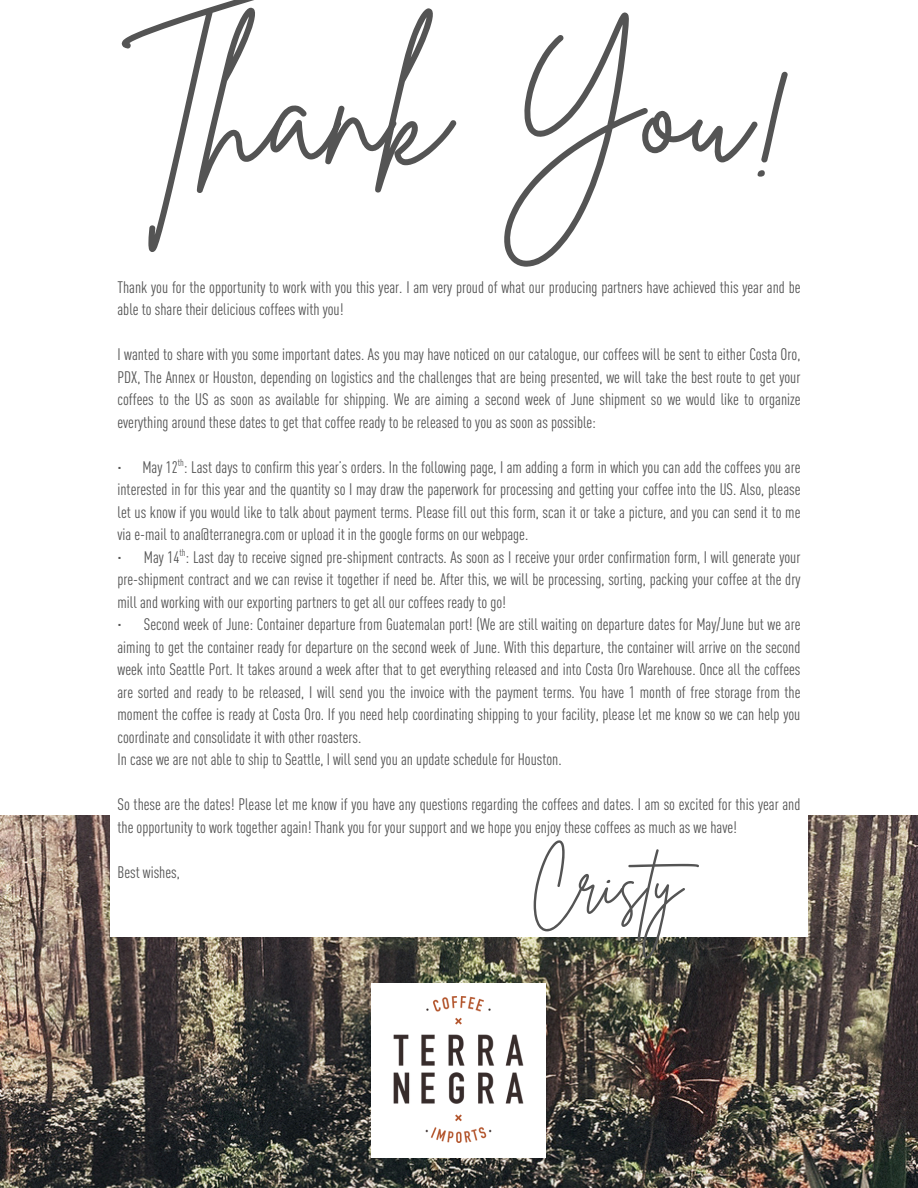
<style>
.page{position:relative;width:918px;height:1188px;background:#fff}
.page>*{position:absolute;margin:0;border:0;box-sizing:border-box;transform-origin:0 0}
.t1{font:155.85px "Brittany Signature";color:#545454}
.t2{font:63px "Brittany Signature";color:#545454}
.t3{font:16.5px/22.5px "DIN Cond";color:#545454;text-align:justify}
.t4{font:9.9px "DIN Cond";color:#545454}
</style>
<div class="page">
<img style="left:0;top:815px;width:918px;height:373px">
<div style="left:110px;top:0;width:698px;height:936px;background:#fff"></div>
<div style="left:372px;top:983px;width:174px;height:174px;background:#fff"></div>
<img style="left:393px;top:997px;width:131px;height:146px">
<p class="t1" style="left:123px;top:8px;width:674px">Thank You!</p>
<p class="t3" style="left:118px;top:276px;width:684px">Thank you for the opportunity to work with you this year. I am very proud of what our producing partners have achieved this year and be able to share their delicious coffees with you!</p>
<p class="t3" style="left:118px;top:343px;width:684px">I wanted to share with you some important dates. As you may have noticed on our catalogue, our coffees will be sent to either Costa Oro, PDX, The Annex or Houston, depending on logistics and the challenges that are being presented, we will take the best route to get your coffees to the US as soon as available for shipping. We are aiming a second week of June shipment so we would like to organize everything around these dates to get that coffee ready to be released to you as soon as possible:</p>
<p class="t3" style="left:118px;top:456px;width:684px">· May 12 : Last days to confirm this year’s orders. In the following page, I am adding a form in which you can add the coffees you are interested in for this year and the quantity so I may draw the paperwork for processing and getting your coffee into the US. Also, please let us know if you would like to talk about payment terms. Please fill out this form, scan it or take a picture, and you can send it to me via e-mail to ana@terranegra.com or upload it in the google forms on our webpage.</p>
<p class="t4" style="left:178px;top:457px;width:8px">th</p>
<p class="t4" style="left:179px;top:547px;width:8px">th</p>
<p class="t3" style="left:118px;top:546px;width:684px">· May 14 : Last day to receive signed pre-shipment contracts. As soon as I receive your order confirmation form, I will generate your pre-shipment contract and we can revise it together if need be. After this, we will be processing, sorting, packing your coffee at the dry mill and working with our exporting partners to get all our coffees ready to go!</p>
<p class="t3" style="left:118px;top:613px;width:684px">· Second week of June: Container departure from Guatemalan port! (We are still waiting on departure dates for May/June but we are aiming to get the container ready for departure on the second week of June. With this departure, the container will arrive on the second week into Seattle Port. It takes around a week after that to get everything released and into Costa Oro Warehouse. Once all the coffees are sorted and ready to be released, I will send you the invoice with the payment terms. You have 1 month of free storage from the moment the coffee is ready at Costa Oro. If you need help coordinating shipping to your facility, please let me know so we can help you coordinate and consolidate it with other roasters.</p>
<p class="t3" style="left:118px;top:748px;width:446px">In case we are not able to ship to Seattle, I will send you an update schedule for Houston.</p>
<p class="t3" style="left:118px;top:793px;width:684px">So these are the dates! Please let me know if you have any questions regarding the coffees and dates. I am so excited for this year and the opportunity to work together again! Thank you for your support and we hope you enjoy these coffees as much as we have!</p>
<h1 class="t3" style="left:118px;top:861px;width:64px">Best wishes,</h1>
<p class="t2" style="left:530px;top:843px;width:187px">Cristy</p>
</div>
